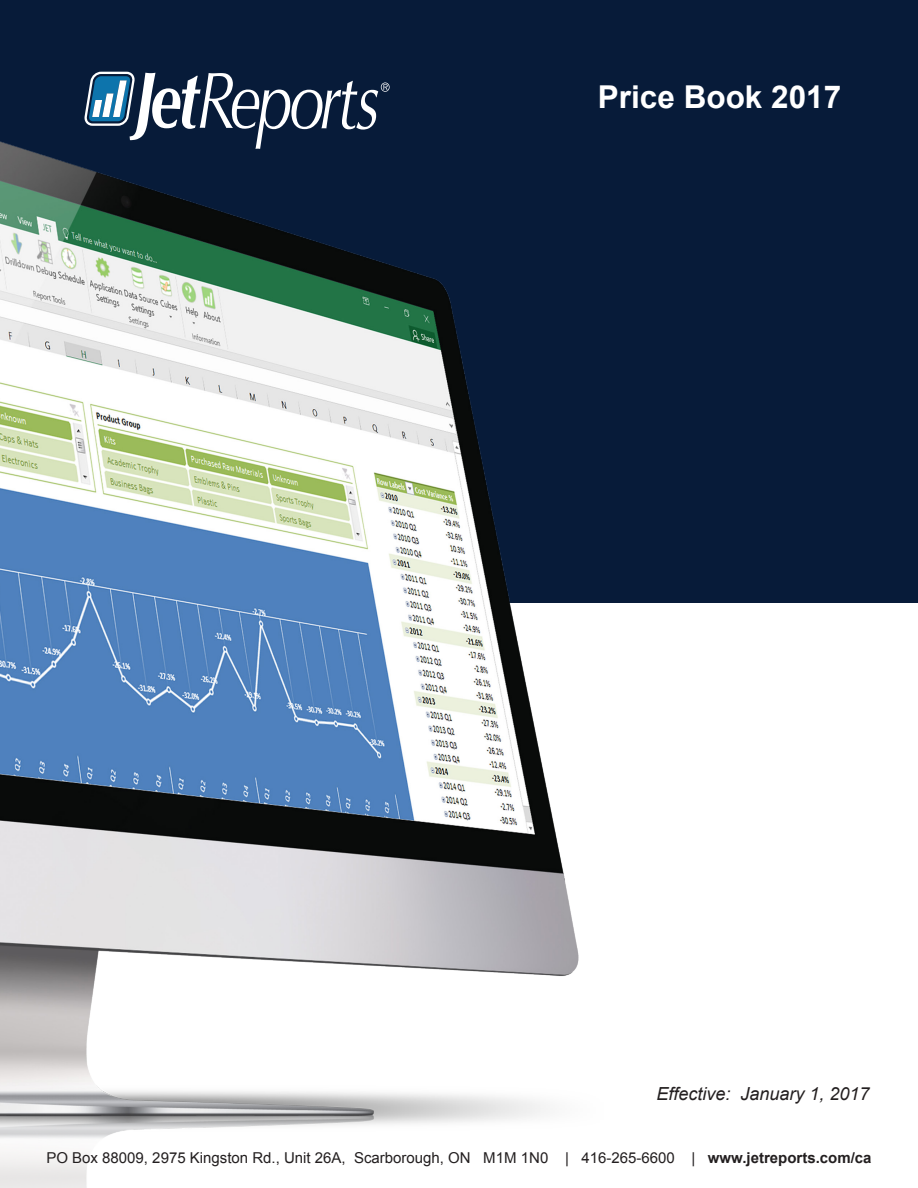
<style>
.page{position:relative;width:918px;height:1188px;background:#fff}
.page>*{position:absolute;margin:0;border:0;box-sizing:border-box;transform-origin:0 0}
.t1{font:700 31.5px "Arial";color:#fff}
.t2{font:italic 18px "Arial";color:#231f20}
.t3{font:15px "Arial";color:#231f20}
.s1{font-weight:700}
</style>
<div class="page">
<div style="left:0;top:0;width:918px;height:603px;background:#071b39"></div>
<img style="left:0;top:71px;width:579px;height:1117px">
<svg style="left:84px;top:72px;width:306px;height:77px"></svg>
<p class="t1" style="left:598px;top:76px;width:245px">Price Book 2017</p>
<p class="t2" style="left:656px;top:1082px;width:215px">Effective: January 1, 2017</p>
<p class="t3" style="left:46px;top:1148px;width:827px">PO Box 88009, 2975 Kingston Rd., Unit 26A, Scarborough, ON M1M 1N0 | 416-265-6600 | <span class="s1">www.jetreports.com/ca</span></p>
</div>
